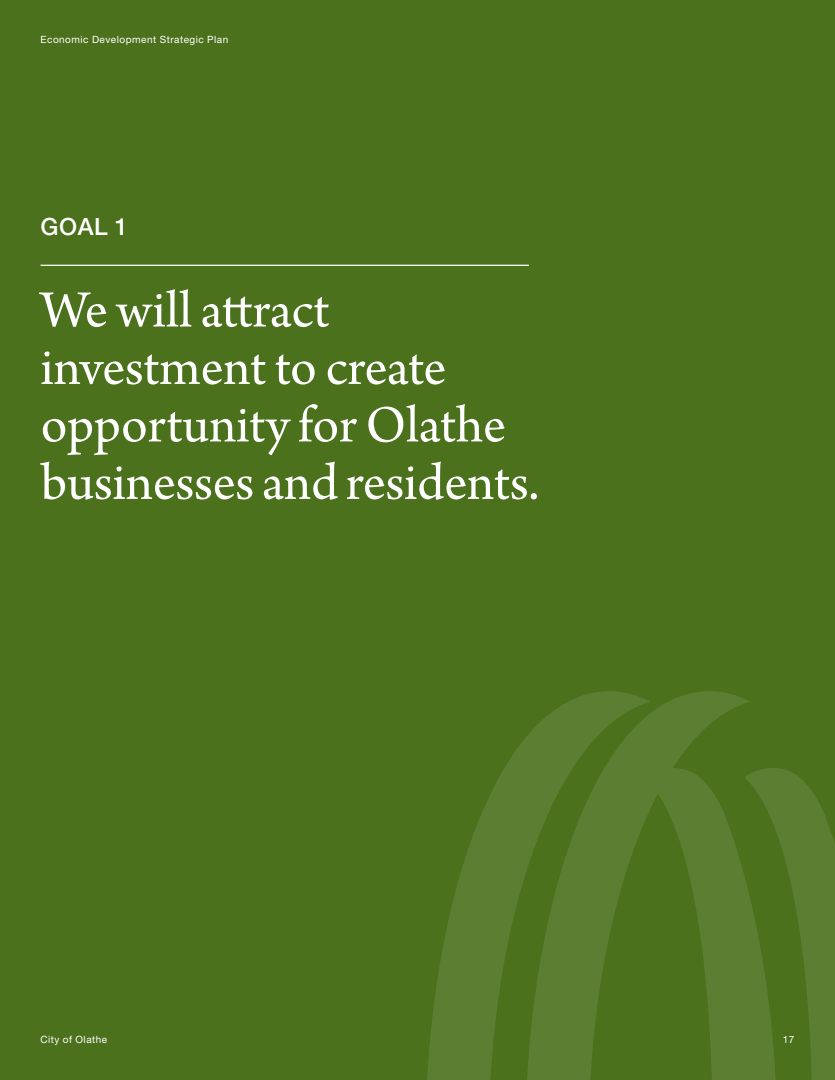
<style>
.page{position:relative;width:835px;height:1080px;background:#4b711d}
.page>*{position:absolute;margin:0;border:0;box-sizing:border-box;transform-origin:0 0}
.t1{font:55px/57.5px "Arno Pro";letter-spacing:-.005em;color:#fff}
.t2{font:500 23.75px "Helvetica Neue";color:#fff}
.t3{font:10px "Helvetica Neue";letter-spacing:.05em;color:#fff}
</style>
<div class="page">
<svg style="left:427px;top:739px;width:98px;height:341px;fill:#5c7e33"></svg>
<svg style="left:750px;top:768px;width:85px;height:312px"></svg>
<svg style="left:525px;top:691px;width:225px;height:389px;fill:#5c7e33"></svg>
<hr style="left:41px;top:265px;width:488px;height:1px;background:#fff">
<p class="t3" style="left:41px;top:33px;width:189px">Economic Development Strategic Plan</p>
<p class="t2" style="left:41px;top:212px;width:89px">GOAL 1</p>
<p class="t1" style="left:41px;top:284px;width:500px">We will attract investment to create opportunity for Olathe businesses and residents.</p>
<p class="t3" style="left:41px;top:1033px;width:68px">City of Olathe</p>
<p class="t3" style="left:782px;top:1033px;width:13px">17</p>
</div>
